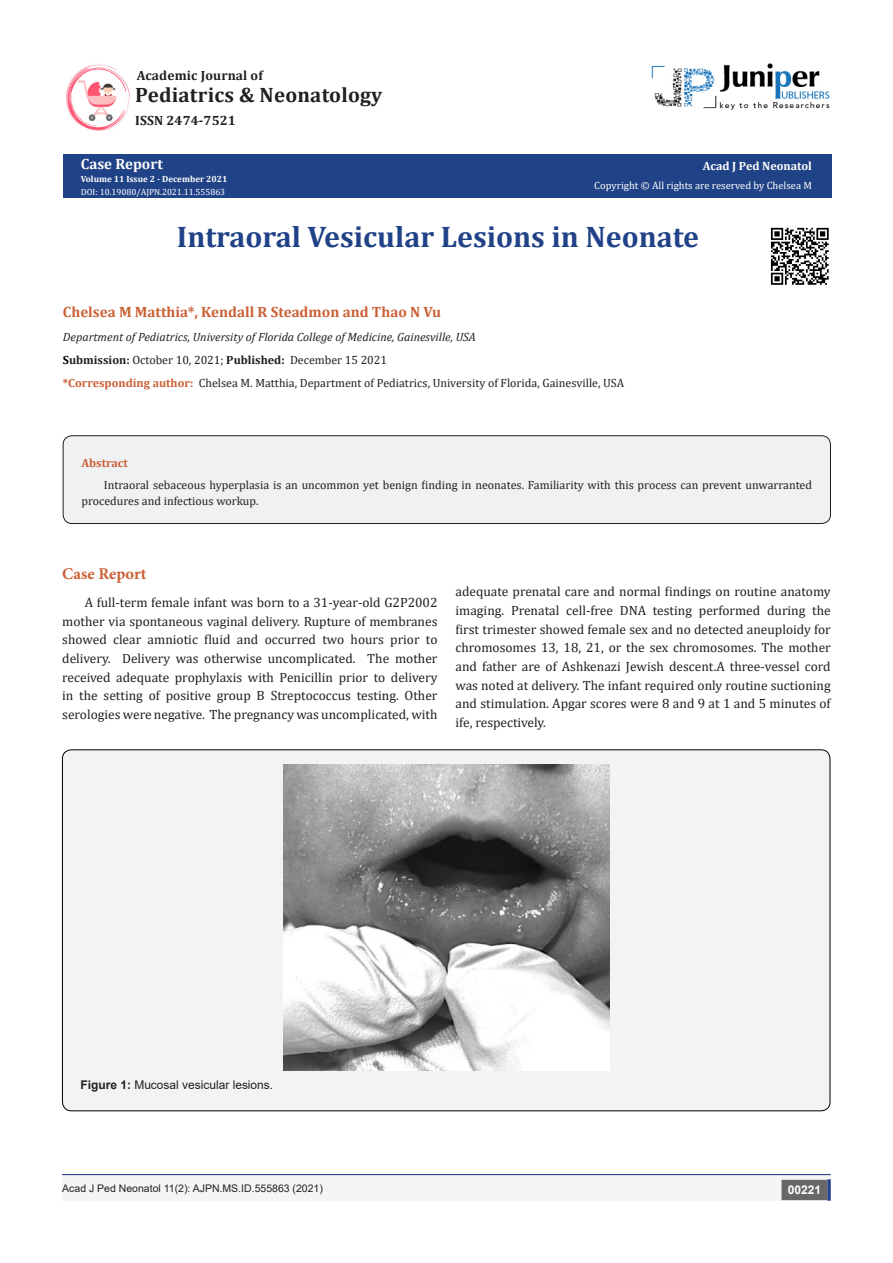
<style>
.page{position:relative;width:893px;height:1263px;background:#fff}
.page>*{position:absolute;margin:0;border:0;box-sizing:border-box;transform-origin:0 0}
.t1{font:700 29.85px "Cambria";color:#204287}
.t2{font:700 20.85px "Cambria";letter-spacing:.01em;color:#231f20}
.t3{font:700 16.5px "Minion Pro";letter-spacing:.005em;color:#ca5f37}
.t4{font:700 15px "Cambria";color:#ca6035}
.t5{font:700 15px "Cambria";color:#fffefc}
.t6{font:13.5px/18.8px "Cambria";color:#231f20;text-align:justify}
.t7{font:700 13.5px "Cambria";letter-spacing:.01em;color:#231f20}
.List_Paragraph{font:12px/15.8px "Cambria";color:#231f20}
.t8{font:italic 12px "Cambria";color:#231f20}
.t9{font:12px "Arial";color:#231f20}
.t10{font:700 12px "Cambria";color:#fffefc}
.t11{font:700 12px "Cambria";color:#ca5f37}
.t12{font:700 12px "Arial";color:#fff}
.t13{font:10.5px "Arial";color:#231f20}
.t14{font:10.5px "Cambria";color:#fffefc}
.t15{font:9px "Cambria";color:#fff}
.t16{font:700 9px "Cambria";color:#fffefc}
.s1{font-weight:700;color:#000}
.s2{font-weight:700}
.s3{font-weight:700;color:#ca6035}
</style>
<div class="page">
<div style="left:63px;top:155px;width:768px;height:43px;background:#204287"></div>
<div style="left:62px;top:1175px;width:441px;height:26px;background:#f5f5f4"></div>
<img style="left:66px;top:64px;width:65px;height:67px">
<img style="left:651px;top:63px;width:179px;height:47px">
<div style="left:496px;top:1175px;width:334px;height:26px;background:#f5f5f4"></div>
<div style="left:782px;top:1180px;width:45px;height:19px;background:#68676a"></div>
<div style="left:781px;top:1180px;width:46px;height:20px;border:2px solid #68676a"></div>
<svg style="left:827px;top:1179px;width:4px;height:22px"></svg>
<hr style="left:62px;top:1174px;width:769px;height:1px;background:#253f8e">
<div style="left:63px;top:436px;width:767px;height:87px;background:#f0f1f2;border-radius:9px"></div>
<div style="left:63px;top:435px;width:768px;height:89px;border:1px solid #231f20;border-radius:9px"></div>
<img style="left:770px;top:227px;width:59px;height:58px">
<div style="left:62px;top:750px;width:768px;height:361px;background:#f2f3f4;border-radius:9px"></div>
<img style="left:283px;top:765px;width:327px;height:306px">
<p class="t7" style="left:137px;top:66px;width:128px">Academic Journal of</p>
<p class="t2" style="left:135px;top:81px;width:249px">Pediatrics &amp; Neonatology</p>
<p class="t7" style="left:135px;top:111px;width:102px">ISSN 2474-7521</p>
<p class="t5" style="left:81px;top:153px;width:83px">Case Report</p>
<p class="t16" style="left:81px;top:173px;width:148px">Volume 11 Issue 2 - December 2021</p>
<p class="t15" style="left:81px;top:186px;width:146px">DOI: 10.19080/AJPN.2021.11.555863</p>
<p class="t10" style="left:703px;top:158px;width:111px">Acad J Ped Neonatol</p>
<p class="t14" style="left:594px;top:179px;width:219px">Copyright © All rights are reserved by Chelsea M</p>
<p class="t1" style="left:177px;top:215px;width:524px">Intraoral Vesicular Lesions in Neonate</p>
<p class="t4" style="left:63px;top:302px;width:380px">Chelsea M Matthia*, Kendall R Steadmon and Thao N Vu</p>
<p class="t8" style="left:63px;top:328px;width:415px">Department of Pediatrics, University of Florida College of Medicine, Gainesville, USA</p>
<p class="List_Paragraph" style="left:63px;top:352px;width:326px"><span class="s1">S</span><span class="s2">ubmission:</span> October 10, 2021; <span class="s2">Published:</span> December 15 2021</p>
<p class="List_Paragraph" style="left:63px;top:375px;width:563px"><span class="s3">*Corresponding author:</span> Chelsea M. Matthia, Department of Pediatrics, University of Florida, Gainesville, USA</p>
<p class="t11" style="left:81px;top:455px;width:48px">Abstract</p>
<p class="List_Paragraph" style="left:81px;top:477px;width:732px;text-indent:22px">Intraoral sebaceous hyperplasia is an uncommon yet benign finding in neonates. Familiarity with this process can prevent unwarranted procedures and infectious workup.</p>
<p class="t3" style="left:62px;top:562px;width:86px">Case Report</p>
<p class="t6" style="left:62px;top:593px;width:377px;text-indent:22px">A full-term female infant was born to a 31-year-old G2P2002 mother via spontaneous vaginal delivery. Rupture of membranes showed clear amniotic fluid and occurred two hours prior to delivery. Delivery was otherwise uncomplicated. The mother received adequate prophylaxis with Penicillin prior to delivery in the setting of positive group B Streptococcus testing. Other serologies were negative. The pregnancy was uncomplicated, with</p>
<p class="t6" style="left:455px;top:582px;width:377px">adequate prenatal care and normal findings on routine anatomy imaging. Prenatal cell-free DNA testing performed during the first trimester showed female sex and no detected aneuploidy for chromosomes 13, 18, 21, or the sex chromosomes. The mother and father are of Ashkenazi Jewish descent.A three-vessel cord was noted at delivery. The infant required only routine suctioning and stimulation. Apgar scores were 8 and 9 at 1 and 5 minutes of ife, respectively.</p>
<p class="t9" style="left:81px;top:1076px;width:194px"><span class="s2">Figure 1:</span> Mucosal vesicular lesions.</p>
<p class="t13" style="left:62px;top:1181px;width:262px">Acad J Ped Neonatol 11(2): AJPN.MS.ID.555863 (2021)</p>
<p class="t12" style="left:788px;top:1182px;width:35px">00221</p>
</div>
